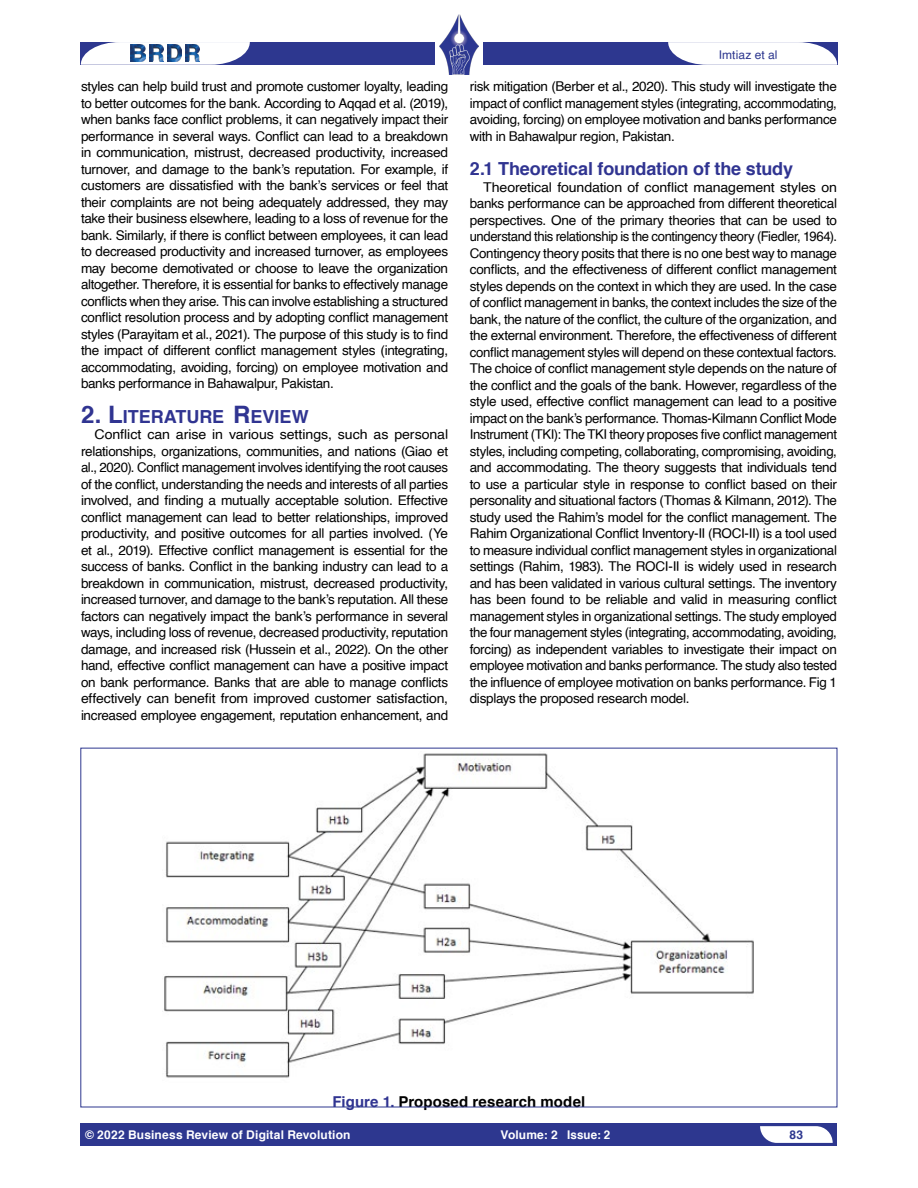
<style>
.page{position:relative;width:918px;height:1188px;background:#fff}
.page>*{position:absolute;margin:0;border:0;box-sizing:border-box;transform-origin:0 0}
.t1{font:700 18px "Helvetica";letter-spacing:-.01em;color:#303491}
.t2{font:700 15px "Helvetica";letter-spacing:.01em;color:#000}
.t3{font:13.5px/16.5px "Helvetica";letter-spacing:-.025em;color:#000;text-align:justify;scale:1.05 1}
.t4{font:13.5px/16.5px "Helvetica";letter-spacing:-.025em;color:#000;text-align:justify}
.t5{font:700 12px "Helvetica";letter-spacing:.015em;color:#fff}
.t6{font:12px "Helvetica";letter-spacing:.01em;color:#2d378f}
.t7{font:700 12px "Helvetica";color:#2d378f}
.s1{font-size:24px}
.s2{color:#303491}
</style>
<div class="page">
<div style="left:81px;top:1123px;width:756px;height:23px;background:#2d378f"></div>
<svg style="left:483px;top:42px;width:354px;height:23px"></svg>
<img style="left:440px;top:15px;width:38px;height:59px">
<svg style="left:81px;top:42px;width:354px;height:23px"></svg>
<img style="left:167px;top:44px;width:15px;height:18px">
<img style="left:149px;top:44px;width:14px;height:18px">
<img style="left:131px;top:44px;width:14px;height:18px">
<img style="left:185px;top:44px;width:15px;height:18px">
<img style="left:162px;top:753px;width:592px;height:325px">
<p class="t4" style="left:81px;top:79px;width:369px">styles can help build trust and promote customer loyalty, leading to better outcomes for the bank. According to Aqqad et al. (2019), when banks face conflict problems, it can negatively impact their performance in several ways. Conflict can lead to a breakdown in communication, mistrust, decreased productivity, increased turnover, and damage to the bank’s reputation. For example, if customers are dissatisfied with the bank’s services or feel that their complaints are not being adequately addressed, they may take their business elsewhere, leading to a loss of revenue for the bank. Similarly, if there is conflict between employees, it can lead to decreased productivity and increased turnover, as employees may become demotivated or choose to leave the organization altogether. Therefore, it is essential for banks to effectively manage conflicts when they arise. This can involve establishing a structured conflict resolution process and by adopting conflict management styles (Parayitam et al., 2021). The purpose of this study is to find the impact of different conflict management styles (integrating, accommodating, avoiding, forcing) on employee motivation and banks performance in Bahawalpur, Pakistan.</p>
<h1 class="t1" style="left:81px;top:402px;width:229px"><span class="s1">2. L</span>ITERATURE <span class="s1">R</span>EVIEW</h1>
<p class="t3" style="left:81px;top:427px;width:351px;text-indent:14px">Conflict can arise in various settings, such as personal relationships, organizations, communities, and nations (Giao et al., 2020). Conflict management involves identifying the root causes of the conflict, understanding the needs and interests of all parties involved, and finding a mutually acceptable solution. Effective conflict management can lead to better relationships, improved productivity, and positive outcomes for all parties involved. (Ye et al., 2019). Effective conflict management is essential for the success of banks. Conflict in the banking industry can lead to a breakdown in communication, mistrust, decreased productivity, increased turnover, and damage to the bank’s reputation. All these factors can negatively impact the bank’s performance in several ways, including loss of revenue, decreased productivity, reputation damage, and increased risk (Hussein et al., 2022). On the other hand, effective conflict management can have a positive impact on bank performance. Banks that are able to manage conflicts effectively can benefit from improved customer satisfaction, increased employee engagement, reputation enhancement, and</p>
<p class="t6" style="left:719px;top:46px;width:60px">Imtiaz et al</p>
<p class="t4" style="left:470px;top:79px;width:369px">risk mitigation (Berber et al., 2020). This study will investigate the impact of conflict management styles (integrating, accommodating, avoiding, forcing) on employee motivation and banks performance with in Bahawalpur region, Pakistan.</p>
<h1 class="t1" style="left:470px;top:154px;width:325px">2.1 Theoretical foundation of the study</h1>
<p class="t3" style="left:470px;top:179px;width:351px;text-indent:14px">Theoretical foundation of conflict management styles on banks performance can be approached from different theoretical perspectives. One of the primary theories that can be used to understand this relationship is the contingency theory (Fiedler, 1964).<br>Contingency theory posits that there is no one best way to manage conflicts, and the effectiveness of different conflict management styles depends on the context in which they are used. In the case of conflict management in banks, the context includes the size of the bank, the nature of the conflict, the culture of the organization, and the external environment. Therefore, the effectiveness of different conflict management styles will depend on these contextual factors.<br>The choice of conflict management style depends on the nature of the conflict and the goals of the bank. However, regardless of the style used, effective conflict management can lead to a positive impact on the bank’s performance. Thomas-Kilmann Conflict Mode Instrument (TKI): The TKI theory proposes five conflict management styles, including competing, collaborating, compromising, avoiding, and accommodating. The theory suggests that individuals tend to use a particular style in response to conflict based on their personality and situational factors (Thomas &amp; Kilmann, 2012). The study used the Rahim’s model for the conflict management. The Rahim Organizational Conflict Inventory-II (ROCI-II) is a tool used to measure individual conflict management styles in organizational settings (Rahim, 1983). The ROCI-II is widely used in research and has been validated in various cultural settings. The inventory has been found to be reliable and valid in measuring conflict management styles in organizational settings. The study employed the four management styles (integrating, accommodating, avoiding, forcing) as independent variables to investigate their impact on employee motivation and banks performance. The study also tested the influence of employee motivation on banks performance. Fig 1 displays the proposed research model.</p>
<p class="t2" style="left:332px;top:1089px;width:255px"><span class="s2">Figure 1.</span> Proposed research model</p>
<p class="t5" style="left:85px;top:1125px;width:267px">© 2022 Business Review of Digital Revolution</p>
<p class="t5" style="left:500px;top:1125px;width:111px">Volume: 2 Issue: 2</p>
<p class="t7" style="left:790px;top:1125px;width:15px">83</p>
</div>
